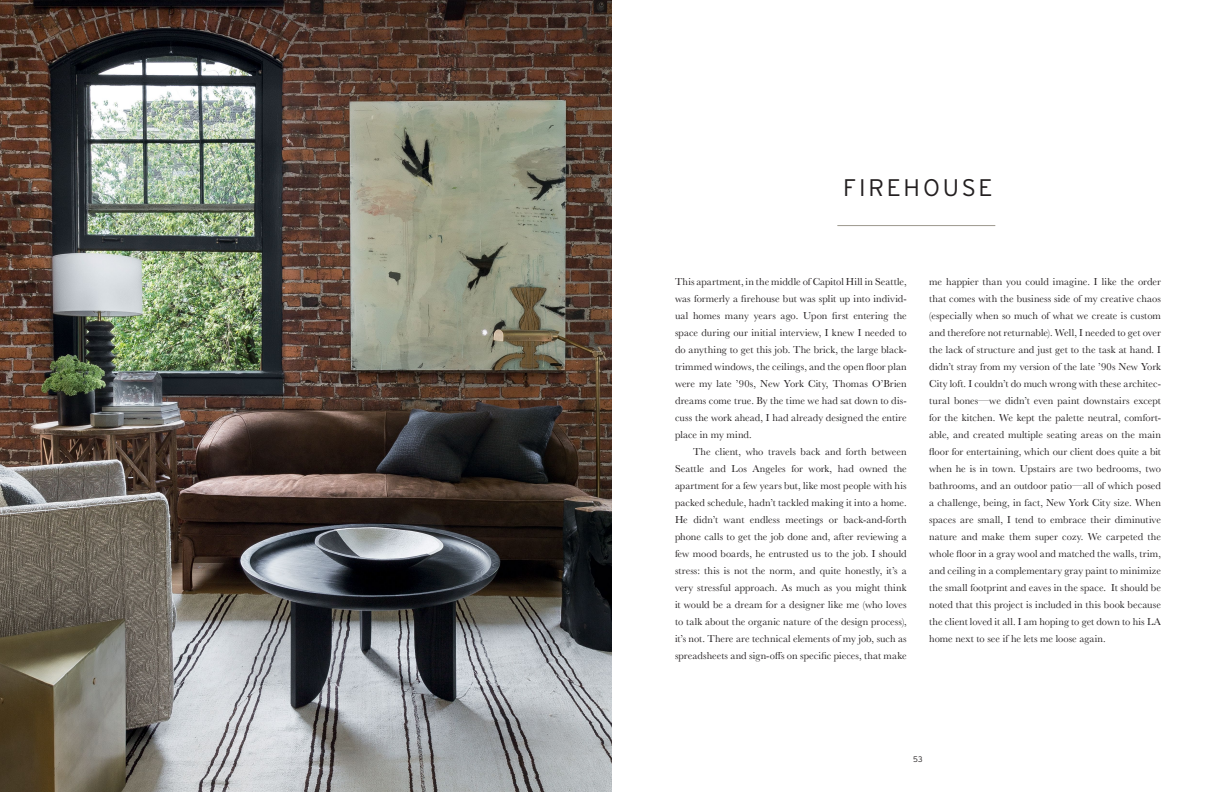
<style>
.page{position:relative;width:1224px;height:792px;background:#fff}
.page>*{position:absolute;margin:0;border:0;box-sizing:border-box;transform-origin:0 0}
.Chapter_Title{font:300 24px "Interstate";letter-spacing:.115em;color:#231f20}
.TXT{font:10.5px/17px "Baskerville";letter-spacing:.005em;color:#231f20;text-align:justify}
.TXT_1st{font:10.5px/17px "Baskerville";letter-spacing:.005em;color:#231f20;text-align:justify}
.t1{font:300 8px "Interstate";color:#231f20}
</style>
<div class="page">
<hr style="left:837px;top:225px;width:158px;height:1px;background:#9c988d">
<img style="left:0;top:0;width:612px;height:792px">
<p class="Chapter_Title" style="left:843px;top:174px;width:151px">FIREHOUSE</p>
<p class="TXT_1st" style="left:675px;top:273px;width:233px">This apartment, in the middle of Capitol Hill in Seattle, was formerly a firehouse but was split up into individ&shy;ual homes many years ago. Upon first entering the space during our initial interview, I knew I needed to do anything to get this job. The brick, the large black&shy;trimmed windows, the ceilings, and the open floor plan were my late ’90s, New York City, Thomas O’Brien dreams come true. By the time we had sat down to dis&shy;cuss the work ahead, I had already designed the entire place in my mind.</p>
<p class="TXT" style="left:675px;top:443px;width:233px;text-indent:18px">The client, who travels back and forth between Seattle and Los Angeles for work, had owned the apartment for a few years but, like most people with his packed schedule, hadn’t tackled making it into a home.<br>He didn’t want endless meetings or back-and-forth phone calls to get the job done and, after reviewing a few mood boards, he entrusted us to the job. I should stress: this is not the norm, and quite honestly, it’s a very stressful approach. As much as you might think it would be a dream for a designer like me (who loves to talk about the organic nature of the design process), it’s not. There are technical elements of my job, such as spreadsheets and sign-offs on specific pieces, that make</p>
<p class="TXT" style="left:929px;top:273px;width:233px">me happier than you could imagine. I like the order that comes with the business side of my creative chaos (especially when so much of what we create is custom and therefore not returnable). Well, I needed to get over the lack of structure and just get to the task at hand. I didn’t stray from my version of the late ’90s New York City loft. I couldn’t do much wrong with these architec&shy;tural bones—we didn’t even paint downstairs except for the kitchen. We kept the palette neutral, comfort&shy;able, and created multiple seating areas on the main floor for entertaining, which our client does quite a bit when he is in town. Upstairs are two bedrooms, two bathrooms, and an outdoor patio—all of which posed a challenge, being, in fact, New York City size. When spaces are small, I tend to embrace their diminutive nature and make them super cozy. We carpeted the whole floor in a gray wool and matched the walls, trim, and ceiling in a complementary gray paint to minimize the small footprint and eaves in the space. It should be noted that this project is included in this book because the client loved it all. I am hoping to get down to his LA home next to see if he lets me loose again.</p>
<p class="t1" style="left:913px;top:755px;width:11px">53</p>
</div>
